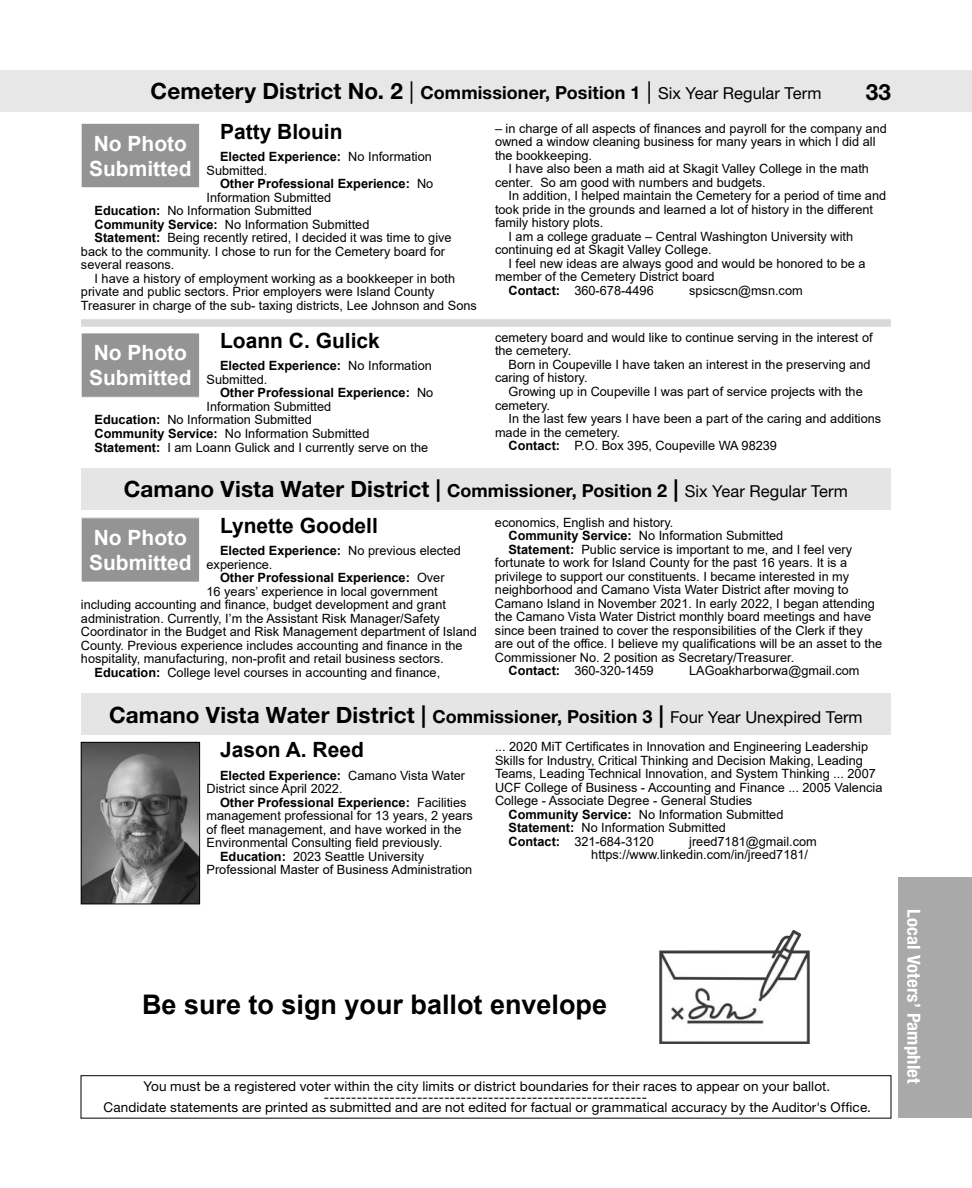
<style>
.page{position:relative;width:972px;height:1188px;background:#fff}
.page>*{position:absolute;margin:0;border:0;box-sizing:border-box;transform-origin:0 0}
.t1{font:700 27px "Arial";color:#000}
.Bold_measure_number{font:700 22.5px "Helvetica Neue LT Std";letter-spacing:.005em;color:#000}
.t2{font:700 21px "Arial";color:#000}
.t3{font:700 21px/25.2px "Arial";color:#fff}
.Bold_measure_number-2{font:700 18px "Helvetica Neue LT Std";letter-spacing:.005em;color:#000}
.t4{font:700 condensed 18px "Helvetica Neue LT Std";letter-spacing:.01em;color:#fff;scale:1.04 1}
.t5{font:13.5px/10.5px "Helvetica Neue LT Std";letter-spacing:.01em;color:#000;text-align:center}
.t6{font:12.75px/13.5px "Arial";color:#000}
.t7{font:700 12.75px/13.5px "Arial";color:#000}
.s1{font-size:22.5px}
.s2{font-weight:400;font-size:22.5px}
.s3{font-weight:400;font-size:16.5px}
.s4{font-weight:700}
.s5{font-weight:400}
.s6{font-size:18px}
</style>
<div class="page">
<div style="left:899px;top:877px;width:73px;height:240px;background:#a9a9a9"></div>
<div style="left:27px;top:70px;width:945px;height:42px;background:#e7e7e7"></div>
<div style="left:0;top:70px;width:27px;height:42px;background:#e7e7e7"></div>
<div style="left:81px;top:1075px;width:810px;height:44px;border:1px solid #000"></div>
<div style="left:81px;top:319px;width:810px;height:8px;background:#d9d9d9"></div>
<div style="left:81px;top:468px;width:810px;height:42px;background:#e5e5e5"></div>
<div style="left:81px;top:123px;width:119px;height:65px;background:#949494"></div>
<div style="left:81px;top:123px;width:119px;height:65px;border:1px solid #fff"></div>
<div style="left:81px;top:333px;width:119px;height:64px;background:#949494"></div>
<div style="left:81px;top:333px;width:119px;height:65px;border:1px solid #fff"></div>
<div style="left:81px;top:518px;width:119px;height:64px;background:#949494"></div>
<div style="left:81px;top:518px;width:119px;height:64px;border:1px solid #fff"></div>
<div style="left:81px;top:694px;width:810px;height:41px;background:#e5e5e5"></div>
<img style="left:83px;top:744px;width:115px;height:158px">
<div style="left:81px;top:742px;width:119px;height:162px;border:1px solid #000"></div>
<img style="left:659px;top:930px;width:151px;height:114px">
<p class="Bold_measure_number-2" style="left:151px;top:81px;width:672px"><span class="s1">Cemetery District No. 2</span> <span class="s2">|</span> Commissioner, Position 1 <span class="s2">|</span> <span class="s3">Six Year Regular Term</span></p>
<h2 class="Bold_measure_number" style="left:866px;top:78px;width:27px">33</h2>
<p class="t2" style="left:220px;top:117px;width:124px">Patty Blouin</p>
<p class="t6" style="left:207px;top:150px;width:227px;text-indent:14px"><span class="s4">Elected Experience:</span> No Information<br>Submitted.</p>
<p class="t7" style="left:207px;top:177px;width:228px;text-indent:14px">Other Professional Experience: <span class="s5">No<br>Information Submitted</span></p>
<p class="t6" style="left:95px;top:204px;width:219px"><span class="s4">Education:</span> No Information Submitted</p>
<p class="t6" style="left:95px;top:218px;width:276px"><span class="s4">Community Service:</span> No Information Submitted</p>
<p class="t6" style="left:81px;top:231px;width:372px;text-indent:14px"><span class="s4">Statement:</span> Being recently retired, I decided it was time to give back to the community. I chose to run for the Cemetery board for several reasons.</p>
<p class="t6" style="left:81px;top:272px;width:397px;text-indent:14px">I have a history of employment working as a bookkeeper in both private and public sectors. Prior employers were Island County<br>Treasurer in charge of the sub- taxing districts, Lee Johnson and Sons</p>
<p class="t3" style="left:89px;top:131px;width:104px">No Photo<br>Submitted</p>
<p class="t6" style="left:495px;top:122px;width:393px">– in charge of all aspects of finances and payroll for the company and owned a window cleaning business for many years in which I did all the bookkeeping.</p>
<p class="t6" style="left:495px;top:162px;width:376px;text-indent:14px">I have also been a math aid at Skagit Valley College in the math center. So am good with numbers and budgets.</p>
<p class="t6" style="left:495px;top:189px;width:393px;text-indent:14px">In addition, I helped maintain the Cemetery for a period of time and took pride in the grounds and learned a lot of history in the different family history plots.</p>
<p class="t6" style="left:495px;top:230px;width:360px;text-indent:14px">I am a college graduate – Central Washington University with continuing ed at Skagit Valley College.</p>
<p class="t6" style="left:495px;top:257px;width:372px;text-indent:14px">I feel new ideas are always good and would be honored to be a member of the Cemetery District board</p>
<p class="t6" style="left:509px;top:284px;width:147px"><span class="s4">Contact:</span> 360-678-4496</p>
<p class="t6" style="left:689px;top:284px;width:115px">spsicscn@msn.com</p>
<p class="t2" style="left:220px;top:326px;width:161px">Loann C. Gulick</p>
<p class="t6" style="left:207px;top:359px;width:227px;text-indent:14px"><span class="s4">Elected Experience:</span> No Information<br>Submitted.</p>
<p class="t7" style="left:207px;top:386px;width:228px;text-indent:14px">Other Professional Experience: <span class="s5">No<br>Information Submitted</span></p>
<p class="t6" style="left:95px;top:413px;width:219px"><span class="s4">Education:</span> No Information Submitted</p>
<p class="t6" style="left:95px;top:427px;width:276px"><span class="s4">Community Service:</span> No Information Submitted</p>
<p class="t6" style="left:95px;top:440px;width:335px"><span class="s4">Statement:</span> I am Loann Gulick and I currently serve on the</p>
<p class="t6" style="left:495px;top:331px;width:379px">cemetery board and would like to continue serving in the interest of the cemetery.</p>
<p class="t6" style="left:495px;top:358px;width:377px;text-indent:14px">Born in Coupeville I have taken an interest in the preserving and caring of history.</p>
<p class="t6" style="left:495px;top:385px;width:369px;text-indent:14px">Growing up in Coupeville I was part of service projects with the cemetery.</p>
<p class="t6" style="left:495px;top:412px;width:388px;text-indent:14px">In the last few years I have been a part of the caring and additions made in the cemetery.</p>
<p class="t6" style="left:509px;top:439px;width:270px"><span class="s4">Contact:</span> P.O. Box 395, Coupeville WA 98239</p>
<p class="Bold_measure_number" style="left:124px;top:475px;width:726px">Camano Vista Water District | <span class="s6">Commissioner, Position 2</span> | <span class="s3">Six Year Regular Term</span></p>
<p class="t3" style="left:89px;top:340px;width:104px">No Photo<br>Submitted</p>
<p class="t2" style="left:220px;top:511px;width:159px">Lynette Goodell</p>
<p class="t6" style="left:207px;top:544px;width:256px;text-indent:14px"><span class="s4">Elected Experience:</span> No previous elected experience.</p>
<p class="t7" style="left:220px;top:571px;width:226px">Other Professional Experience: <span class="s5">Over</span></p>
<p class="t6" style="left:207px;top:584px;width:233px">16 years’ experience in local government</p>
<p class="t6" style="left:81px;top:598px;width:367px">including accounting and finance, budget development and grant</p>
<p class="t6" style="left:81px;top:611px;width:361px">administration. Currently, I’m the Assistant Risk Manager/Safety</p>
<p class="t6" style="left:81px;top:625px;width:397px">Coordinator in the Budget and Risk Management department of Island</p>
<p class="t6" style="left:81px;top:638px;width:383px">County. Previous experience includes accounting and finance in the</p>
<p class="t6" style="left:81px;top:652px;width:364px">hospitality, manufacturing, non-profit and retail business sectors.</p>
<p class="t6" style="left:95px;top:666px;width:347px"><span class="s4">Education:</span> College level courses in accounting and finance,</p>
<p class="t3" style="left:89px;top:525px;width:104px">No Photo<br>Submitted</p>
<p class="t6" style="left:495px;top:515px;width:180px">economics, English and history.</p>
<p class="t6" style="left:508px;top:529px;width:276px"><span class="s4">Community Service:</span> No Information Submitted</p>
<p class="t6" style="left:495px;top:543px;width:389px;text-indent:14px"><span class="s4">Statement:</span> Public service is important to me, and I feel very fortunate to work for Island County for the past 16 years. It is a privilege to support our constituents. I became interested in my neighborhood and Camano Vista Water District after moving to Camano Island in November 2021. In early 2022, I began attending the Camano Vista Water District monthly board meetings and have since been trained to cover the responsibilities of the Clerk if they are out of the office. I believe my qualifications will be an asset to the Commissioner No. 2 position as Secretary/Treasurer.</p>
<p class="t6" style="left:508px;top:664px;width:147px"><span class="s4">Contact:</span> 360-320-1459</p>
<p class="t6" style="left:689px;top:664px;width:172px">LAGoakharborwa@gmail.com</p>
<p class="Bold_measure_number" style="left:109px;top:701px;width:755px">Camano Vista Water District | <span class="s6">Commissioner, Position 3</span> | <span class="s3">Four Year Unexpired Term</span></p>
<p class="t2" style="left:220px;top:735px;width:145px">Jason A. Reed</p>
<p class="t6" style="left:207px;top:769px;width:260px;text-indent:14px"><span class="s4">Elected Experience:</span> Camano Vista Water<br>District since April 2022.</p>
<p class="t6" style="left:207px;top:796px;width:268px;text-indent:14px"><span class="s4">Other Professional Experience:</span> Facilities management professional for 13 years, 2 years of fleet management, and have worked in the Environmental Consulting field previously.</p>
<p class="t6" style="left:207px;top:850px;width:267px;text-indent:14px"><span class="s4">Education:</span> 2023 Seattle University<br>Professional Master of Business Administration</p>
<p class="t6" style="left:495px;top:740px;width:389px">... 2020 MiT Certificates in Innovation and Engineering Leadership Skills for Industry, Critical Thinking and Decision Making, Leading Teams, Leading Technical Innovation, and System Thinking ... 2007<br>UCF College of Business - Accounting and Finance ... 2005 Valencia College - Associate Degree - General Studies</p>
<p class="t6" style="left:509px;top:808px;width:276px"><span class="s4">Community Service:</span> No Information Submitted</p>
<p class="t6" style="left:509px;top:821px;width:219px"><span class="s4">Statement:</span> No Information Submitted</p>
<p class="t6" style="left:509px;top:835px;width:147px"><span class="s4">Contact:</span> 321-684-3120</p>
<p class="t6" style="left:689px;top:835px;width:129px">jreed7181@gmail.com</p>
<p class="t6" style="left:591px;top:848px;width:218px">https://www.linkedin.com/in/jreed7181/</p>
<p class="t1" style="left:142px;top:985px;width:467px">Be sure to sign your ballot envelope</p>
<p class="t5" style="left:104px;top:1081px;width:769px">You must be a registered voter within the city limits or district boundaries for their races to appear on your ballot. -----------------------------------------------------------<br>Candidate statements are printed as submitted and are not edited for factual or grammatical accuracy by the Auditor's Office.</p>
<h3 class="t4" style="left:925px;top:909px;width:169px;rotate:90deg">Local Voters’ Pamphlet</h3>
</div>
